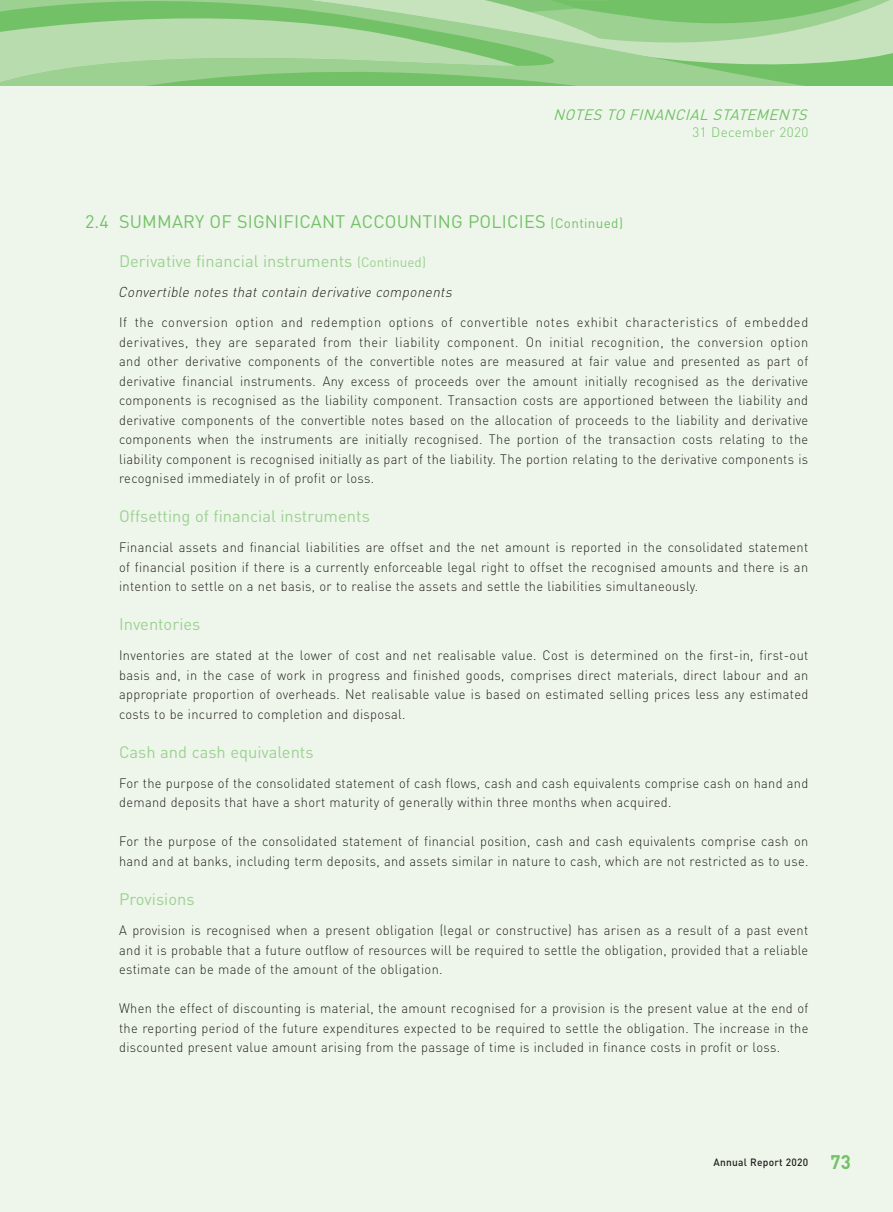
<style>
.page{position:relative;width:893px;height:1212px;background:#fff}
.page>*{position:absolute;margin:0;border:0;box-sizing:border-box;transform-origin:0 0}
.t1{font:18px "DIN Pro";letter-spacing:.01em;color:#73c167}
.t2{font:16.5px "DIN Pro";color:#9dd192}
.t3{font:italic 15px "DIN Pro";color:#73c167}
.t4{font:italic 300 14.25px "DIN Pro";color:#231f20;scale:.95 1}
.t5{font:300 13.5px/19.5px "DIN Pro";letter-spacing:.025em;color:#231f20;text-align:justify;scale:.95 1}
.t6{font:300 13.5px "DIN Pro";letter-spacing:.025em;color:#73c167}
.t7{font:500 10.5px "DIN Pro";letter-spacing:.025em;color:#231f20}
.s1{font-size:13.5px}
.s2{font-weight:700;font-size:19.5px;color:#73c167}
</style>
<div class="page">
<div style="left:0;top:0;width:892px;height:1212px;background:#eef6eb"></div>
<svg style="left:598px;top:0;width:294px;height:85px"></svg>
<svg style="left:0;top:0;width:598px;height:85px;fill:#9dd192"></svg>
<svg style="left:0;top:1px;width:516px;height:84px"></svg>
<p class="t3" style="left:553px;top:109px;width:259px">NOTES TO FINANCIAL STATEMENTS</p>
<p class="t6" style="left:692px;top:127px;width:117px">31 December 2020</p>
<h1 class="t1" style="left:85px;top:215px;width:539px">2.4 SUMMARY OF SIGNIFICANT ACCOUNTING POLICIES <span class="s1">(Continued)</span></h1>
<p class="t2" style="left:119px;top:255px;width:308px">Derivative financial instruments <span class="s1">(Continued)</span></p>
<p class="t4" style="left:118px;top:287px;width:355px">Convertible notes that contain derivative components</p>
<p class="t5" style="left:119px;top:314px;width:727px">If the conversion option and redemption options of convertible notes exhibit characteristics of embedded derivatives, they are separated from their liability component. On initial recognition, the conversion option and other derivative components of the convertible notes are measured at fair value and presented as part of derivative financial instruments. Any excess of proceeds over the amount initially recognised as the derivative components is recognised as the liability component. Transaction costs are apportioned between the liability and derivative components of the convertible notes based on the allocation of proceeds to the liability and derivative components when the instruments are initially recognised. The portion of the transaction costs relating to the liability component is recognised initially as part of the liability. The portion relating to the derivative components is recognised immediately in of profit or loss.</p>
<p class="t2" style="left:119px;top:510px;width:252px">Offsetting of financial instruments</p>
<p class="t5" style="left:119px;top:539px;width:727px">Financial assets and financial liabilities are offset and the net amount is reported in the consolidated statement of financial position if there is a currently enforceable legal right to offset the recognised amounts and there is an intention to settle on a net basis, or to realise the assets and settle the liabilities simultaneously.</p>
<p class="t2" style="left:119px;top:618px;width:83px">Inventories</p>
<p class="t5" style="left:119px;top:647px;width:727px">Inventories are stated at the lower of cost and net realisable value. Cost is determined on the first-in, first-out basis and, in the case of work in progress and finished goods, comprises direct materials, direct labour and an appropriate proportion of overheads. Net realisable value is based on estimated selling prices less any estimated costs to be incurred to completion and disposal.</p>
<p class="t2" style="left:119px;top:746px;width:196px">Cash and cash equivalents</p>
<p class="t5" style="left:119px;top:775px;width:727px">For the purpose of the consolidated statement of cash flows, cash and cash equivalents comprise cash on hand and demand deposits that have a short maturity of generally within three months when acquired.</p>
<p class="t5" style="left:119px;top:834px;width:727px">For the purpose of the consolidated statement of financial position, cash and cash equivalents comprise cash on hand and at banks, including term deposits, and assets similar in nature to cash, which are not restricted as to use.</p>
<p class="t2" style="left:119px;top:893px;width:77px">Provisions</p>
<p class="t5" style="left:119px;top:922px;width:727px">A provision is recognised when a present obligation (legal or constructive) has arisen as a result of a past event and it is probable that a future outflow of resources will be required to settle the obligation, provided that a reliable estimate can be made of the amount of the obligation.</p>
<p class="t5" style="left:119px;top:1000px;width:727px">When the effect of discounting is material, the amount recognised for a provision is the present value at the end of the reporting period of the future expenditures expected to be required to settle the obligation. The increase in the discounted present value amount arising from the passage of time is included in finance costs in profit or loss.</p>
<p class="t7" style="left:713px;top:1159px;width:139px">Annual Report 2020 <span class="s2">73</span></p>
</div>
